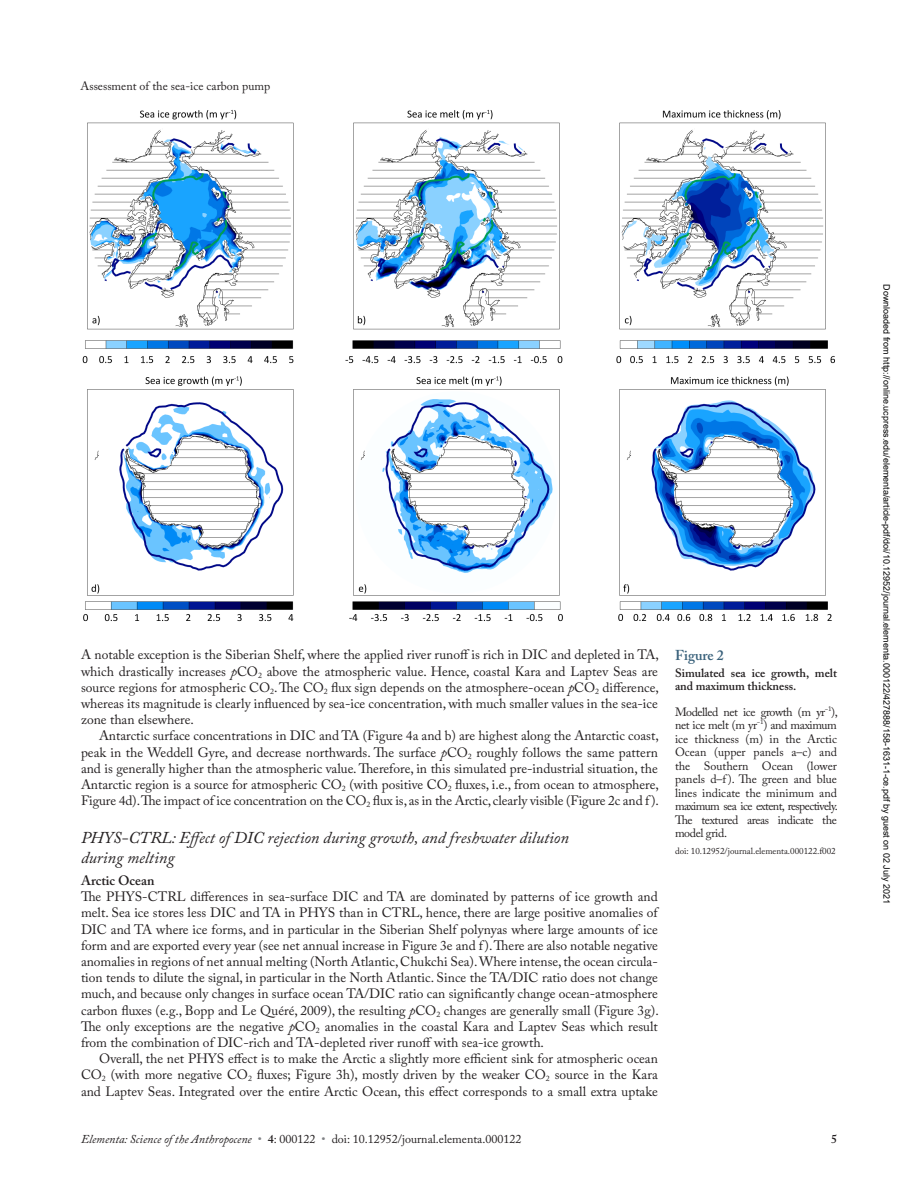
<style>
.page{position:relative;width:918px;height:1188px;background:#fff}
.page>*{position:absolute;margin:0;border:0;box-sizing:border-box;transform-origin:0 0}
._2_hd{font:italic 16.5px/19.8px "Adobe Caslon Pro";color:#231f20}
.fig_num{font:600 14.25px "Adobe Caslon Pro";color:#38607a}
.text{font:13.5px/16.2px "Adobe Caslon Pro";color:#231f20;text-align:justify}
.text_f{font:13.5px/16.2px "Adobe Caslon Pro";color:#231f20;text-align:justify}
._3_hd{font:600 13.5px "Adobe Caslon Pro";color:#231f20}
.fig_cap{font:12px/13.5px "Adobe Caslon Pro";letter-spacing:-.03em;color:#231f20;text-align:justify}
.Running_Foot{font:12px "Adobe Caslon Pro";color:#231f20}
.fig_ttl{font:600 12px/13.5px "Adobe Caslon Pro";color:#231f20}
.fig_cap-2{font:12px "Adobe Caslon Pro";color:#231f20}
.t1{font:9px "Arial";color:#000}
.fig_doi{font:9px "Adobe Caslon Pro";color:#231f20}
.s1{font-style:italic}
.s2{color:#808285}
.s3{font-weight:600}
</style>
<div class="page">
<img style="left:82px;top:110px;width:753px;height:512px">
<p class="fig_cap-2" style="left:81px;top:79px;width:191px">Assessment of the sea-ice carbon pump</p>
<p class="text" style="left:81px;top:647px;width:579px">A notable exception is the Siberian Shelf, where the applied river runoff is rich in DIC and depleted in TA, which drastically increases <span class="s1">p</span>CO<sub>2</sub> above the atmospheric value. Hence, coastal Kara and Laptev Seas are source regions for atmospheric CO<sub>2</sub>. The CO<sub>2</sub> flux sign depends on the atmosphere-ocean <span class="s1">p</span>CO<sub>2</sub> difference, whereas its magnitude is clearly influenced by sea-ice concentration, with much smaller values in the sea-ice zone than elsewhere.</p>
<p class="text" style="left:81px;top:728px;width:579px;text-indent:18px">Antarctic surface concentrations in DIC and TA (Figure 4a and b) are highest along the Antarctic coast, peak in the Weddell Gyre, and decrease northwards. The surface <span class="s1">p</span>CO<sub>2</sub> roughly follows the same pattern and is generally higher than the atmospheric value. Therefore, in this simulated pre-industrial situation, the Antarctic region is a source for atmospheric CO<sub>2</sub> (with positive CO<sub>2</sub> fluxes, i.e., from ocean to atmosphere, Figure 4d). The impact of ice concentration on the CO<sub>2</sub> flux is, as in the Arctic, clearly visible (Figure 2c and f).</p>
<p class="_2_hd" style="left:81px;top:827px;width:490px">PHYS-CTRL: Effect of DIC rejection during growth, and freshwater dilution during melting</p>
<p class="_3_hd" style="left:81px;top:873px;width:75px">Arctic Ocean</p>
<p class="text_f" style="left:81px;top:889px;width:579px">The PHYS-CTRL differences in sea-surface DIC and TA are dominated by patterns of ice growth and melt. Sea ice stores less DIC and TA in PHYS than in CTRL, hence, there are large positive anomalies of DIC and TA where ice forms, and in particular in the Siberian Shelf polynyas where large amounts of ice form and are exported every year (see net annual increase in Figure 3e and f ). There are also notable negative anomalies in regions of net annual melting (North Atlantic, Chukchi Sea). Where intense, the ocean circula&shy;tion tends to dilute the signal, in particular in the North Atlantic. Since the TA/DIC ratio does not change much, and because only changes in surface ocean TA/DIC ratio can significantly change ocean-atmosphere carbon fluxes (e.g., Bopp and Le Quéré, 2009), the resulting <span class="s1">p</span>CO<sub>2</sub> changes are generally small (Figure 3g).<br>The only exceptions are the negative <span class="s1">p</span>CO<sub>2</sub> anomalies in the coastal Kara and Laptev Seas which result from the combination of DIC-rich and TA-depleted river runoff with sea-ice growth.</p>
<p class="text" style="left:81px;top:1051px;width:578px;text-indent:18px">Overall, the net PHYS effect is to make the Arctic a slightly more efficient sink for atmospheric ocean CO<sub>2</sub> (with more negative CO<sub>2</sub> fluxes; Figure 3h), mostly driven by the weaker CO<sub>2</sub> source in the Kara and Laptev Seas. Integrated over the entire Arctic Ocean, this effect corresponds to a small extra uptake</p>
<p class="fig_num" style="left:675px;top:647px;width:50px">Figure 2</p>
<p class="fig_ttl" style="left:675px;top:666px;width:163px">Simulated sea ice growth, melt and maximum thickness.</p>
<p class="fig_cap" style="left:675px;top:705px;width:164px">Modelled net ice growth (m yr<sup>−1</sup>), net ice melt (m yr<sup>−1</sup>) and maximum ice thickness (m) in the Arctic Ocean (upper panels a–c) and the Southern Ocean (lower panels d–f ). The green and blue lines indicate the minimum and maximum sea ice extent, respectively.<br>The textured areas indicate the model grid.</p>
<p class="fig_doi" style="left:675px;top:845px;width:162px">doi: 10.12952/journal.elementa.000122.f002</p>
<p class="Running_Foot" style="left:81px;top:1132px;width:442px"><span class="s1">Elementa: Science of the Anthropocene</span> <span class="s2">•</span> <span class="s3">4</span>: 000122 <span class="s2">•</span> doi: 10.12952/journal.elementa.000122</p>
<p class="fig_ttl" style="left:831px;top:1132px;width:7px">5</p>
<p class="t1" style="left:890px;top:284px;width:621px;rotate:90deg">Downloaded from http://online.ucpress.edu/elementa/article-pdf/doi/10.12952/journal.elementa.000122/427888/158-1631-1-ce.pdf by guest on 02 July 2021</p>
</div>
